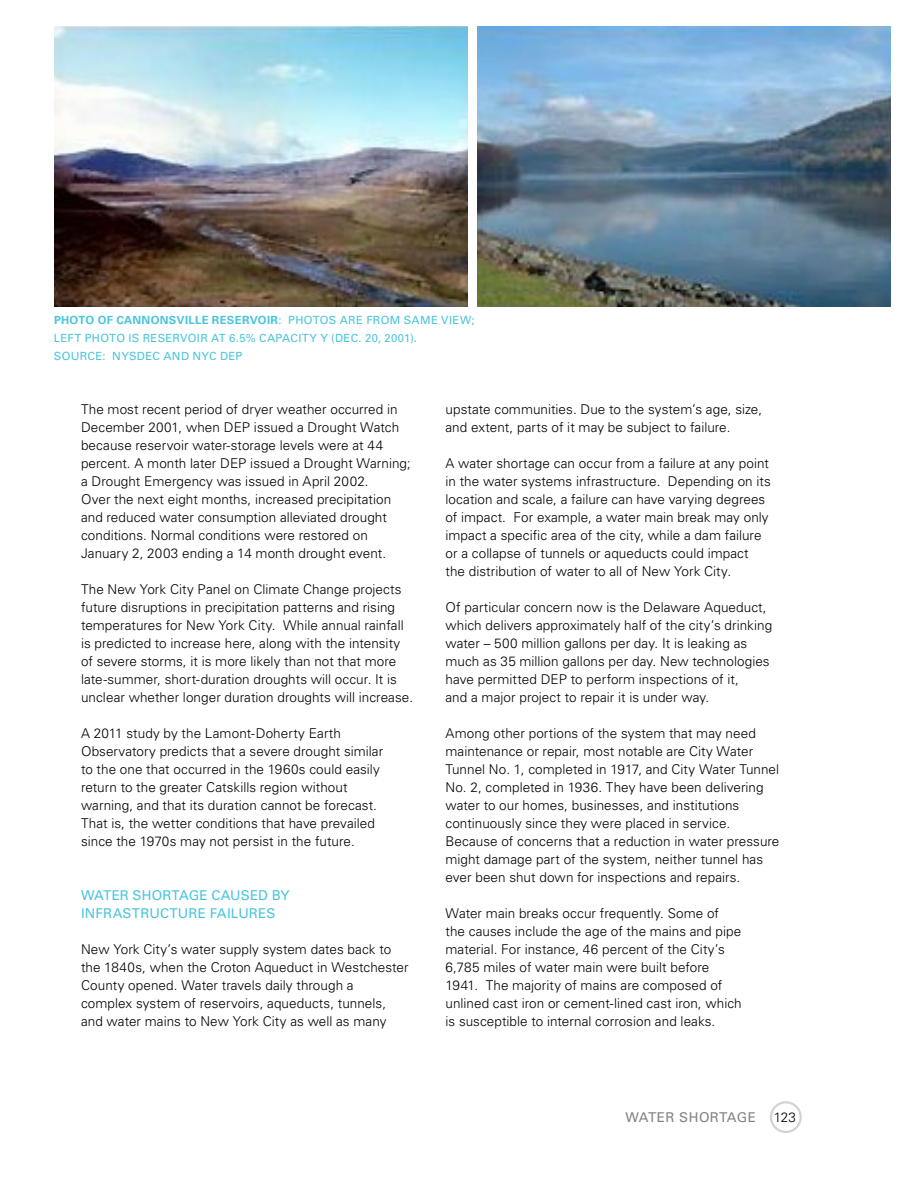
<style>
.page{position:relative;width:918px;height:1188px;background:#fff}
.page>*{position:absolute;margin:0;border:0;box-sizing:border-box;transform-origin:0 0}
.t1{font:300 13.5px/18px "Univers LT Std";letter-spacing:.005em;color:#000}
.t2{font:13.5px "Univers LT Std";letter-spacing:.015em;color:#48c5db}
.t3{font:13.5px "Univers LT Std";letter-spacing:.035em;color:#808285}
.t4{font:11.25px/18px "Univers LT Std";letter-spacing:.03em;color:#48c5db}
.s1{font-weight:700}
</style>
<div class="page">
<img style="left:54px;top:27px;width:413px;height:280px">
<img style="left:478px;top:27px;width:413px;height:280px">
<div style="left:770px;top:1101px;width:32px;height:32px;border:2px solid #d1d3d4;border-radius:50%"></div>
<p class="t4" style="left:54px;top:311px;width:422px"><span class="s1">PHOTO OF CANNONSVILLE RESERVOIR</span>: PH OTOS ARE FROM SAME VI EW;<br>LEFT PH OTO IS RESERVOI R AT 6.5% CAPACIT Y Y (DEC . 20, 2001).<br>SO URCE</p>
<p class="t4" style="left:103px;top:347px;width:71px">: NYSDEC AND</p>
<p class="t4" style="left:192px;top:347px;width:51px">NYC DEP</p>
<p class="t1" style="left:81px;top:400px;width:331px">The most recent period of dryer weather occurred in December 2001, when DEP issued a Drought Watch because reservoir water-storage levels were at 44 percent. A month later DEP issued a Drought Warning; a Drought Emergency was issued in April 2002.<br>Over the next eight months, increased precipitation and reduced water consumption alleviated drought conditions. Normal conditions were restored on January 2, 2003 ending a 14 month drought event.</p>
<p class="t1" style="left:81px;top:580px;width:334px">The New York City Panel on Climate Change projects future disruptions in precipitation patterns and rising temperatures for New York City. While annual rainfall is predicted to increase here, along with the intensity of severe storms, it is more likely than not that more late-summer, short-duration droughts will occur. It is unclear whether longer duration droughts will increase.</p>
<p class="t1" style="left:81px;top:724px;width:304px">A 2011 study by the Lamont-Doherty Earth Observatory predicts that a severe drought similar to the one that occurred in the 1960s could easily return to the greater Catskills region without warning, and that its duration cannot be forecast.<br>That is, the wetter conditions that have prevailed since the 1970s may not persist in the future.</p>
<p class="t2" style="left:81px;top:887px;width:35px">WATER</p>
<p class="t2" style="left:133px;top:887px;width:122px">SHOR TAGE CAUSED</p>
<p class="t2" style="left:272px;top:887px;width:10px">BY</p>
<p class="t2" style="left:81px;top:905px;width:7px">INFRA</p>
<p class="t2" style="left:123px;top:905px;width:154px">STRUCTURE FAILURES</p>
<p class="t1" style="left:81px;top:940px;width:329px">New York City’s water supply system dates back to the 1840s, when the Croton Aqueduct in Westchester County opened. Water travels daily through a<br>complex system of reservoirs, aqueducts, tunnels, and water mains to New York City as well as many</p>
<p class="t1" style="left:446px;top:400px;width:318px">upstate communities. Due to the system’s age, size, and extent, parts of it may be subject to failure.</p>
<p class="t1" style="left:446px;top:454px;width:327px">A water shortage can occur from a failure at any point in the water systems infrastructure. Depending on its location and scale, a failure can have varying degrees of impact. For example, a water main break may only impact a specific area of the city, while a dam failure or a collapse of tunnels or aqueducts could impact the distribution of water to all of New York City.</p>
<p class="t1" style="left:446px;top:598px;width:328px">Of particular concern now is the Delaware Aqueduct, which delivers approximately half of the city’s drinking water – 500 million gallons per day. It is leaking as much as 35 million gallons per day. New technologies have permitted DEP to perform inspections of it,<br>and a major project to repair it is under way.</p>
<p class="t1" style="left:446px;top:724px;width:335px">Among other portions of the system that may need maintenance or repair, most notable are City Water Tunnel No. 1, completed in 1917, and City Water Tunnel No. 2, completed in 1936. They have been delivering water to our homes, businesses, and institutions continuously since they were placed in service.<br>Because of concerns that a reduction in water pressure might damage part of the system, neither tunnel has ever been shut down for inspections and repairs.</p>
<p class="t1" style="left:446px;top:904px;width:298px">Water main breaks occur frequently. Some of the causes include the age of the mains and pipe material. For instance, 46 percent of the City’s 6,785 miles of water main were built before 1941. The majority of mains are composed of unlined cast iron or cement-lined cast iron, which is susceptible to internal corrosion and leaks.</p>
<p class="t3" style="left:625px;top:1109px;width:130px">WATER SHORTAGE</p>
<p class="t1" style="left:774px;top:1108px;width:24px">123</p>
</div>
